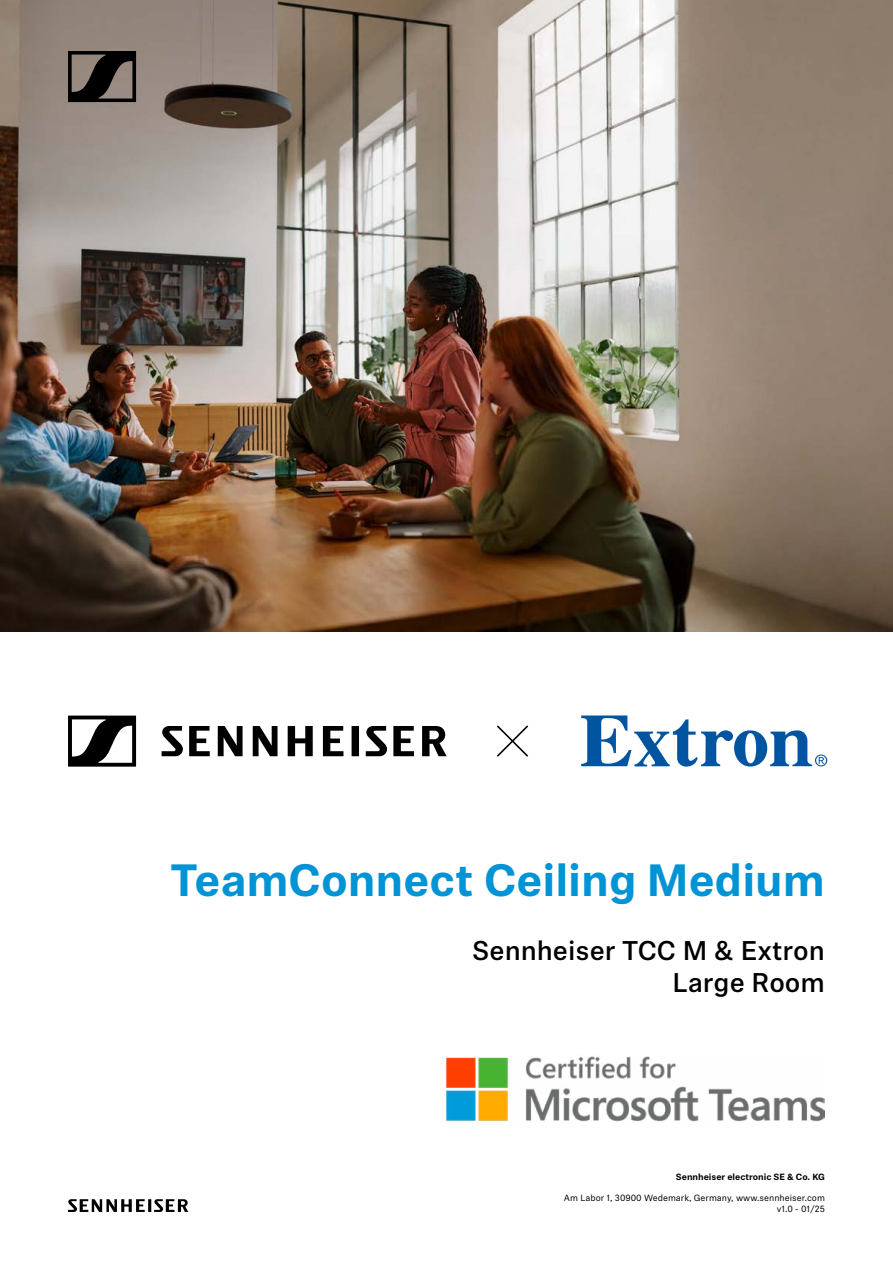
<style>
.page{position:relative;width:893px;height:1263px;background:#fff}
.page>*{position:absolute;margin:0;border:0;box-sizing:border-box;transform-origin:0 0}
.t1{font:700 45px "Sennheiser Neue";color:#0093d5}
.t2{font:500 27px/32.4px "Sennheiser Neue";color:#000;text-align:right}
.t3{font:9px/10.8px "Sennheiser Neue";color:#000;text-align:right}
.t4{font:700 9px "Sennheiser Neue";color:#000}
</style>
<div class="page">
<img style="left:0;top:0;width:893px;height:631px">
<svg style="left:68px;top:1199px;width:120px;height:13px"></svg>
<svg style="left:68px;top:51px;width:68px;height:51px;background:#413c37"></svg>
<svg style="left:497px;top:725px;width:31px;height:32px"></svg>
<svg style="left:68px;top:716px;width:379px;height:51px"></svg>
<svg style="left:581px;top:715px;width:246px;height:51px"></svg>
<img style="left:446px;top:1056px;width:379px;height:66px">
<h1 class="t1" style="left:170px;top:848px;width:656px">TeamConnect Ceiling Medium</h1>
<h2 class="t2" style="left:472px;top:932px;width:354px">Sennheiser TCC M &amp; Extron<br>Large Room</h2>
<p class="t4" style="left:676px;top:1170px;width:150px">Sennheiser electronic SE &amp; Co. KG</p>
<p class="t3" style="left:564px;top:1192px;width:263px">Am Labor 1, 30900 Wedemark, Germany, www.sennheiser.com v1.0 - 01/25</p>
</div>
